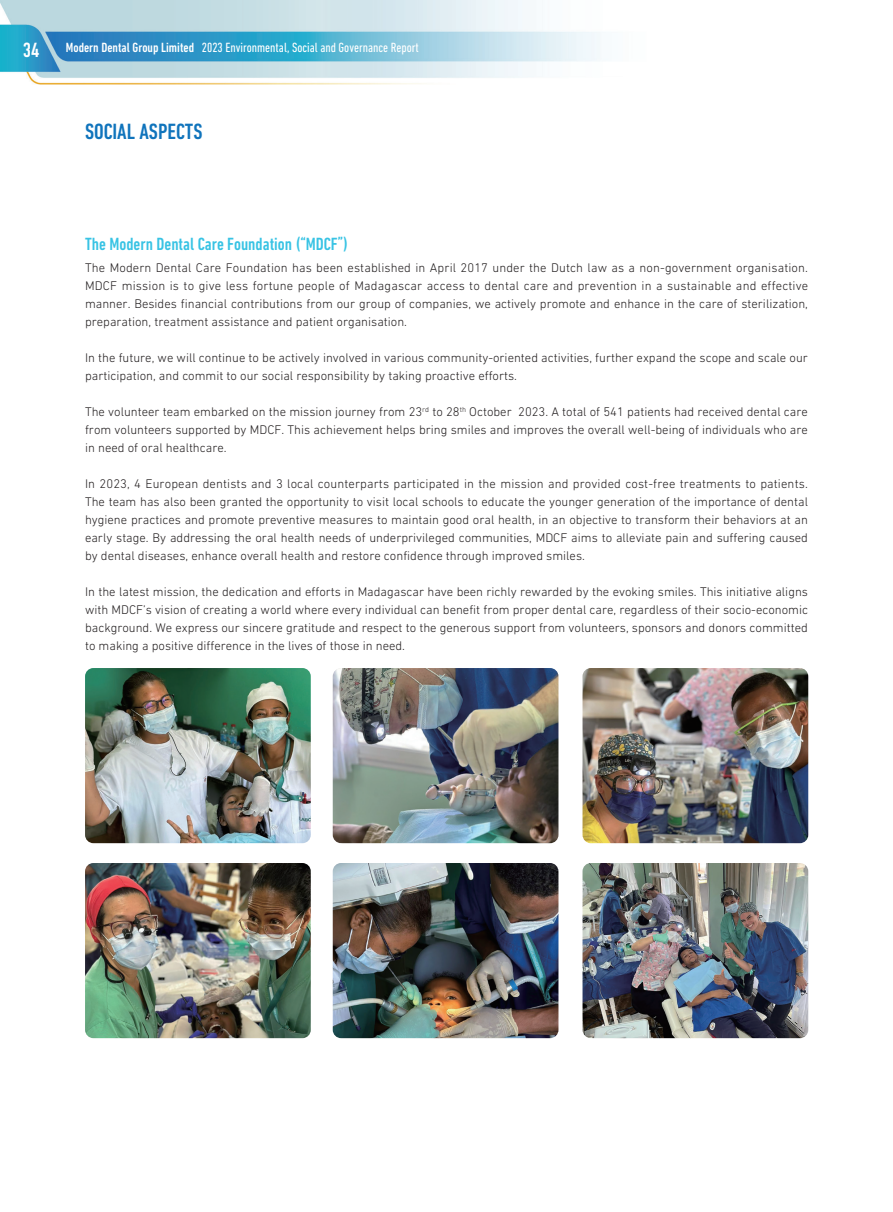
<style>
.page{position:relative;width:893px;height:1212px;background:#fff}
.page>*{position:absolute;margin:0;border:0;box-sizing:border-box;transform-origin:0 0}
.t1{font:500 condensed 22.5px "DIN Next LT Pro";color:#1074bc}
.t2{font:500 condensed 21px "DIN Next LT Pro";color:#fff}
._4__副標題{font:500 condensed 18px "DIN Next LT Pro";color:#38c3e4}
.t3{font:condensed 13.65px "DIN Next LT Pro";color:#fff}
._1__內文{font:300 12.75px/18px "DIN Next LT Pro";color:#231f20;text-align:justify}
.s1{font-weight:500}
</style>
<div class="page">
<img style="left:0;top:0;width:809px;height:1039px">
<img style="left:85px;top:668px;width:226px;height:175px">
<img style="left:85px;top:863px;width:226px;height:175px">
<img style="left:333px;top:668px;width:225px;height:175px">
<img style="left:333px;top:863px;width:225px;height:175px">
<img style="left:582px;top:668px;width:226px;height:175px">
<img style="left:582px;top:863px;width:226px;height:175px">
<h2 class="t2" style="left:23px;top:38px;width:18px">34</h2>
<p class="t3" style="left:66px;top:40px;width:354px"><span class="s1">Modern Dental Group Limited</span> 2023 Environmental, Social and Governance Report</p>
<h1 class="t1" style="left:85px;top:119px;width:119px">SOCIAL ASPECTS</h1>
<p class="_4__副標題" style="left:85px;top:234px;width:264px">The Modern Dental Care Foundation (“MDCF”)</p>
<p class="_1__內文" style="left:85px;top:259px;width:725px">The Modern Dental Care Foundation has been established in April 2017 under the Dutch law as a non-government organisation.<br>MDCF mission is to give less fortune people of Madagascar access to dental care and prevention in a sustainable and effective manner. Besides financial contributions from our group of companies, we actively promote and enhance in the care of sterilization, preparation, treatment assistance and patient organisation.</p>
<p class="_1__內文" style="left:85px;top:349px;width:724px">In the future, we will continue to be actively involved in various community-oriented activities, further expand the scope and scale our participation, and commit to our social responsibility by taking proactive efforts.</p>
<p class="_1__內文" style="left:85px;top:403px;width:724px">The volunteer team embarked on the mission journey from 23<sup>rd</sup> to 28<sup>th</sup> October 2023. A total of 541 patients had received dental care from volunteers supported by MDCF. This achievement helps bring smiles and improves the overall well-being of individuals who are in need of oral healthcare.</p>
<p class="_1__內文" style="left:85px;top:475px;width:724px">In 2023, 4 European dentists and 3 local counterparts participated in the mission and provided cost-free treatments to patients.<br>The team has also been granted the opportunity to visit local schools to educate the younger generation of the importance of dental hygiene practices and promote preventive measures to maintain good oral health, in an objective to transform their behaviors at an early stage. By addressing the oral health needs of underprivileged communities, MDCF aims to alleviate pain and suffering caused by dental diseases, enhance overall health and restore confidence through improved smiles.</p>
<p class="_1__內文" style="left:85px;top:583px;width:725px">In the latest mission, the dedication and efforts in Madagascar have been richly rewarded by the evoking smiles. This initiative aligns with MDCF’s vision of creating a world where every individual can benefit from proper dental care, regardless of their socio-economic background. We express our sincere gratitude and respect to the generous support from volunteers, sponsors and donors committed to making a positive difference in the lives of those in need.</p>
</div>
